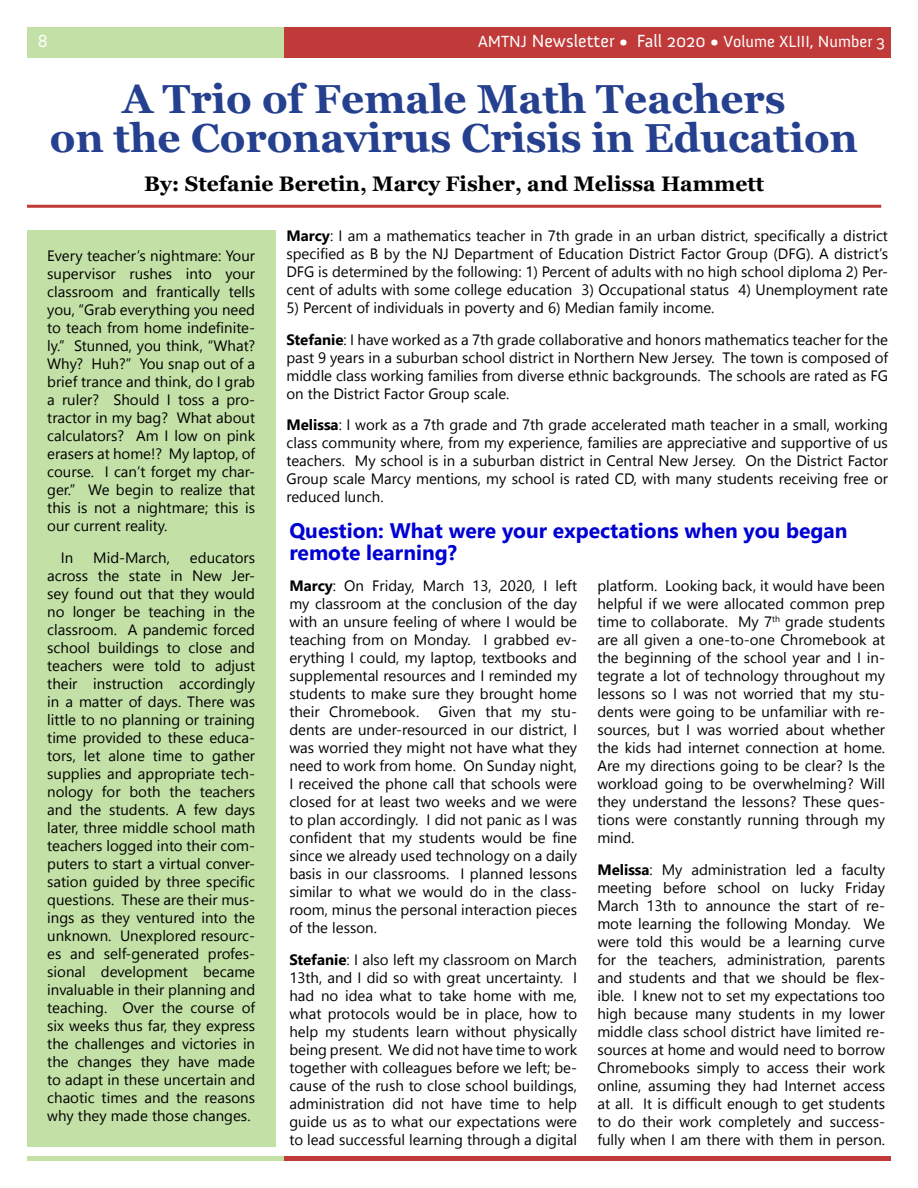
<style>
.page{position:relative;width:918px;height:1188px;background:#fff}
.page>*{position:absolute;margin:0;border:0;box-sizing:border-box;transform-origin:0 0}
.t1{font:700 40.5px/39px "Georgia";color:#25408f;text-align:center}
.t2{font:700 21px/21.6px "Leelawadee UI";color:#0000d4}
.t3{font:700 21px "Georgia";color:#000}
.t4{font:18px "Anivers";color:#fff}
.t5{font:16.5px "Anivers";color:#fff}
.t6{font:15px/18px "Leelawadee UI";color:#000;text-align:justify}
.s1{font-size:18px}
.s2{font-weight:700}
</style>
<div class="page">
<div style="left:284px;top:27px;width:607px;height:30px;background:#c03a39"></div>
<div style="left:27px;top:27px;width:257px;height:30px;background:#c3e0a6"></div>
<div style="left:284px;top:1156px;width:607px;height:5px;background:#c03a39"></div>
<div style="left:27px;top:1156px;width:257px;height:5px;background:#c3e0a6"></div>
<div style="left:27px;top:230px;width:248px;height:917px;background:#c3e0a6"></div>
<hr style="left:27px;top:205px;width:854px;height:3px;background:#c03a39">
<p class="t4" style="left:38px;top:31px;width:11px">8</p>
<p class="t5" style="left:478px;top:33px;width:409px">AMTNJ <span class="s1">Newsletter • Fall 2020 •</span> Volume XLIII, Number 3</p>
<h1 class="t1" style="left:50px;top:80px;width:811px">A Trio of Female Math Teachers<br>on the Coronavirus Crisis in Education</h1>
<h2 class="t3" style="left:144px;top:170px;width:621px">By: Stefanie Beretin, Marcy Fisher, and Melissa Hammett</h2>
<p class="t6" style="left:286px;top:226px;width:603px"><span class="s2">Marcy</span>: I am a mathematics teacher in 7th grade in an urban district, specifically a district specified as B by the NJ Department of Education District Factor Group (DFG). A district’s DFG is determined by the following: 1) Percent of adults with no high school diploma 2) Per&shy;cent of adults with some college education 3) Occupational status 4) Unemployment rate</p>
<p class="t6" style="left:286px;top:291px;width:603px;line-height:31.5px">5) Percent of individuals in poverty and 6) Median family income.<br><span class="s2">Stefanie</span>: I have worked as a 7th grade collaborative and honors mathematics teacher for the</p>
<p class="t6" style="left:286px;top:348px;width:603px">past 9 years in a suburban school district in Northern New Jersey. The town is composed of middle class working families from diverse ethnic backgrounds. The schools are rated as FG on the District Factor Group scale.</p>
<p class="t6" style="left:286px;top:415px;width:603px"><span class="s2">Melissa</span>: I work as a 7th grade and 7th grade accelerated math teacher in a small, working class community where, from my experience, families are appreciative and supportive of us teachers. My school is in a suburban district in Central New Jersey. On the District Factor Group scale Marcy mentions, my school is rated CD, with many students receiving free or reduced lunch.</p>
<p class="t6" style="left:47px;top:246px;width:209px">Every teacher’s nightmare: Your supervisor rushes into your classroom and frantically tells you, “Grab everything you need to teach from home indefinite&shy;ly.” Stunned, you think, “What?<br>Why? Huh?” You snap out of a brief trance and think, do I grab a ruler? Should I toss a pro&shy;tractor in my bag? What about calculators? Am I low on pink erasers at home!? My laptop, of course. I can’t forget my char&shy;ger.” We begin to realize that this is not a nightmare; this is our current reality.</p>
<p class="t6" style="left:61px;top:548px;width:14px">In</p>
<p class="t6" style="left:93px;top:548px;width:78px">Mid-March,</p>
<h2 class="t2" style="left:289px;top:519px;width:560px">Question: What were your expectations when you began remote learning?</h2>
<p class="t6" style="left:289px;top:576px;width:289px"><span class="s2">Marcy</span>: On Friday, March 13, 2020, I left my classroom at the conclusion of the day with an unsure feeling of where I would be teaching from on Monday. I grabbed ev&shy;erything I could, my laptop, textbooks and supplemental resources and I reminded my students to make sure they brought home their Chromebook.</p>
<p class="t6" style="left:47px;top:548px;width:209px;text-indent:143px">educators across the state in New Jer&shy;sey found out that they would no longer be teaching in the classroom. A pandemic forced school buildings to close and teachers were told to adjust their instruction accordingly in a matter of days. There was little to no planning or training time provided to these educa&shy;tors, let alone time to gather supplies and appropriate tech&shy;nology for both the teachers and the students. A few days later, three middle school math teachers logged into their com&shy;puters to start a virtual conver&shy;sation guided by three specific questions. These are their mus&shy;ings as they ventured into the unknown. Unexplored resourc&shy;es and self-generated profes&shy;sional development became invaluable in their planning and teaching. Over the course of six weeks thus far, they express the challenges and victories in the changes they have made to adapt in these uncertain and chaotic times and the reasons why they made those changes.</p>
<p class="t6" style="left:597px;top:576px;width:289px">platform. Looking back, it would have been helpful if we were allocated common prep time to collaborate. My 7<sup>th</sup> grade students are all given a one-to-one Chromebook at the beginning of the school year and I in&shy;tegrate a lot of technology throughout my lessons so I was not worried that my stu&shy;dents were going to be unfamiliar with re&shy;sources, but I was worried about whether the kids had internet connection at home.<br>Are my directions going to be clear? Is the workload going to be overwhelming? Will they understand the lessons? These ques&shy;tions were constantly running through my mind.</p>
<p class="t6" style="left:597px;top:860px;width:289px"><span class="s2">Melissa</span>: My administration led a faculty meeting before school on lucky Friday March 13th to announce the start of re&shy;mote learning the following Monday. We were told this would be a learning curve for the teachers, administration, parents and students and that we should be flex&shy;ible. I knew not to set my expectations too high because many students in my lower middle class school district have limited re&shy;sources at home and would need to borrow Chromebooks simply to access their work online, assuming they had Internet access at all. It is difficult enough to get students to do their work completely and success&shy;fully when I am there with them in person.</p>
<p class="t6" style="left:289px;top:702px;width:289px;text-indent:149px">Given that my stu&shy;dents are under-resourced in our district, I was worried they might not have what they need to work from home. On Sunday night, I received the phone call that schools were closed for at least two weeks and we were to plan accordingly. I did not panic as I was confident that my students would be fine since we already used technology on a daily basis in our classrooms. I planned lessons similar to what we would do in the class&shy;room, minus the personal interaction pieces of the lesson.</p>
<p class="t6" style="left:289px;top:950px;width:289px"><span class="s2">Stefanie</span>: I also left my classroom on March 13th, and I did so with great uncertainty. I had no idea what to take home with me, what protocols would be in place, how to help my students learn without physically being present. We did not have time to work together with colleagues before we left; be&shy;cause of the rush to close school buildings, administration did not have time to help guide us as to what our expectations were to lead successful learning through a digital</p>
</div>
